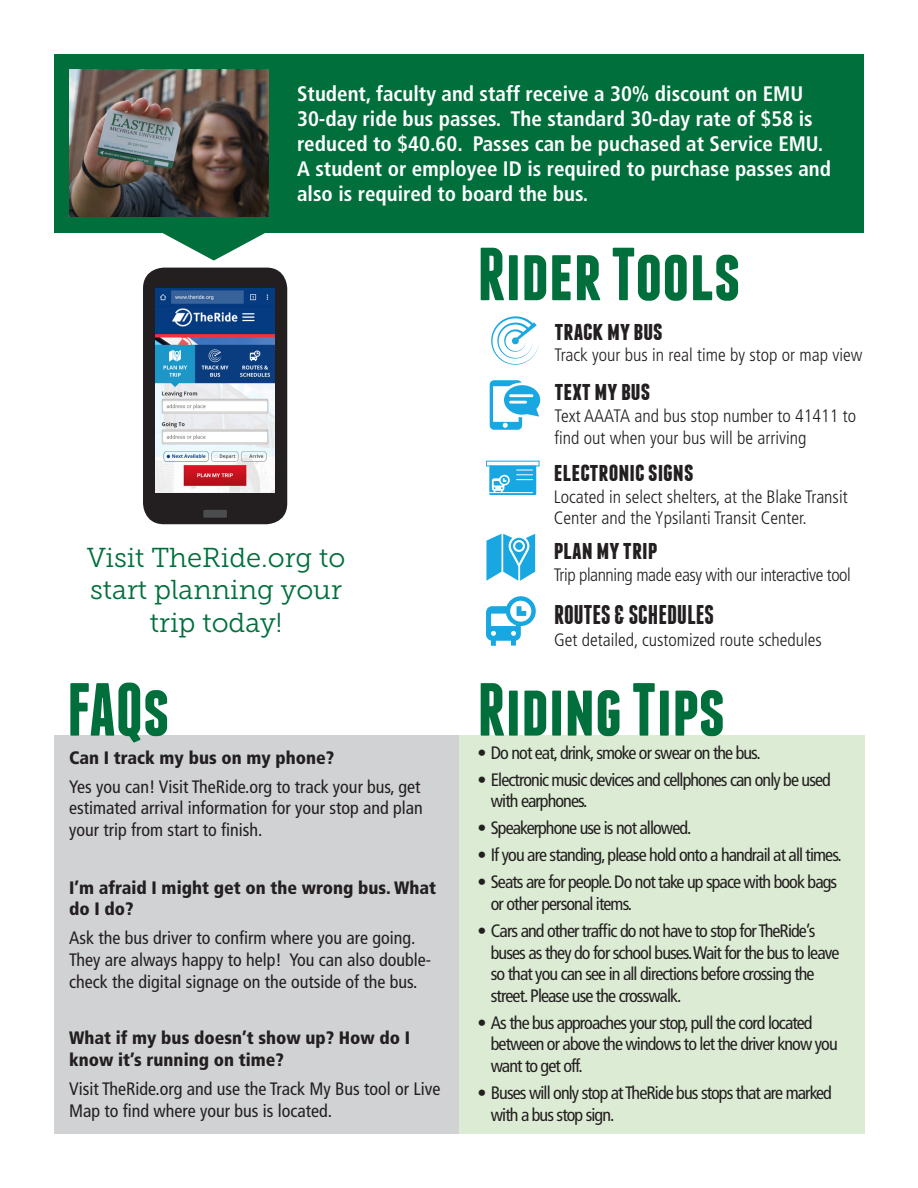
<style>
.page{position:relative;width:918px;height:1188px;background:#fff}
.page>*{position:absolute;margin:0;border:0;box-sizing:border-box;transform-origin:0 0}
.t1{font:700 75px "Franchise";color:#006f3c}
.t2{font:27.3px/32.7px "Museo Slab 300";color:#006f3c;text-align:center}
.t3{font:700 27px "Franchise";color:#231f20}
.t4{font:700 condensed 21px/25.2px "Frutiger LT Std";color:#fff}
.t5{font:condensed 18px/21.6px "Frutiger LT Std";letter-spacing:-.05em;color:#231f20}
.t6{font:condensed 18px/21.6px "Frutiger LT Std";color:#231f20}
.t7{font:300 condensed 18px/21.6px "Frutiger LT Std";color:#231f20}
.t8{font:900 condensed 18px/21.6px "Frutiger LT Std";color:#231f20}
.t9{font:300 condensed 18px "Frutiger LT Std";letter-spacing:-.025em;color:#231f20}
</style>
<div class="page">
<div style="left:54px;top:54px;width:810px;height:178px;background:#006f3c"></div>
<img style="left:70px;top:69px;width:199px;height:148px">
<div style="left:489px;top:466px;width:47px;height:29px;background:#18a7e0"></div>
<hr style="left:489px;top:492px;width:44px;height:1px;background:#fff">
<svg style="left:492px;top:475px;width:18px;height:18px"></svg>
<svg style="left:517px;top:470px;width:16px;height:10px"></svg>
<svg style="left:486px;top:534px;width:49px;height:47px"></svg>
<svg style="left:486px;top:596px;width:50px;height:50px"></svg>
<svg style="left:491px;top:316px;width:48px;height:49px"></svg>
<svg style="left:490px;top:380px;width:50px;height:50px"></svg>
<div style="left:459px;top:736px;width:405px;height:398px;background:#dcebd4"></div>
<div style="left:54px;top:736px;width:405px;height:398px;background:#d1d2d4"></div>
<div style="left:143px;top:268px;width:144px;height:256px;background:#231f20;border-radius:21px"></div>
<div style="left:203px;top:510px;width:24px;height:8px;background:#4b4c4d;border-radius:2px"></div>
<img style="left:155px;top:288px;width:120px;height:204px">
<svg style="left:161px;top:232px;width:106px;height:29px"></svg>
<p class="t4" style="left:297px;top:81px;width:535px">Student, faculty and staff receive a 30% discount on EMU 30-day ride bus passes. The standard 30-day rate of $58 is reduced to $40.60. Passes can be puchased at Service EMU.<br>A student or employee ID is required to purchase passes and also is required to board the bus.</p>
<p class="t1" style="left:477px;top:239px;width:264px">Rider Tools</p>
<p class="t3" style="left:554px;top:318px;width:110px">track my bus</p>
<p class="t7" style="left:554px;top:345px;width:309px">Track your bus in real time by stop or map view</p>
<p class="t2" style="left:87px;top:541px;width:260px">Visit TheRide.org to start planning your trip today!</p>
<p class="t1" style="left:67px;top:674px;width:104px">FAQs</p>
<p class="t8" style="left:69px;top:747px;width:266px">Can I track my bus on my phone?</p>
<p class="t6" style="left:69px;top:776px;width:355px">Yes you can! Visit TheRide.org to track your bus, get estimated arrival information for your stop and plan your trip from start to finish.</p>
<p class="t8" style="left:69px;top:877px;width:368px">I’m afraid I might get on the wrong bus. What do I do?</p>
<p class="t6" style="left:69px;top:927px;width:364px">Ask the bus driver to confirm where you are going.<br>They are always happy to help! You can also double&shy;check the digital signage on the outside of the bus.</p>
<p class="t8" style="left:69px;top:1027px;width:342px">What if my bus doesn’t show up? How do I know it’s running on time?</p>
<p class="t6" style="left:69px;top:1078px;width:373px">Visit TheRide.org and use the Track My Bus tool or Live<br>Map to find where your bus is located.</p>
<p class="t3" style="left:554px;top:378px;width:97px">text my bus</p>
<p class="t7" style="left:554px;top:405px;width:303px">Text AAATA and bus stop number to 41411 to find out when your bus will be arriving</p>
<p class="t3" style="left:554px;top:459px;width:141px">electronic signs</p>
<p class="t7" style="left:554px;top:486px;width:295px">Located in select shelters, at the Blake Transit<br>Center and the Ypsilanti Transit Center.</p>
<p class="t3" style="left:554px;top:537px;width:105px">plan my trip</p>
<p class="t9" style="left:554px;top:564px;width:299px">Trip planning made easy with our interactive tool</p>
<p class="t3" style="left:554px;top:602px;width:161px">ROUTES &amp; SCHEDULES</p>
<p class="t7" style="left:554px;top:629px;width:269px">Get detailed, customized route schedules</p>
<p class="t1" style="left:477px;top:674px;width:249px">Riding Tips</p>
<p class="t5" style="left:477px;top:742px;width:285px">• Do not eat, drink, smoke or swear on the bus.</p>
<p class="t5" style="left:491px;top:769px;width:341px;text-indent:-14px">• Electronic music devices and cellphones can only be used with earphones.</p>
<p class="t5" style="left:477px;top:818px;width:216px">• Speakerphone use is not allowed.</p>
<p class="t5" style="left:477px;top:845px;width:366px">• If you are standing, please hold onto a handrail at all times.</p>
<p class="t5" style="left:491px;top:872px;width:348px;text-indent:-14px">• Seats are for people. Do not take up space with book bags or other personal items.</p>
<p class="t5" style="left:491px;top:920px;width:350px;text-indent:-14px">• Cars and other traffic do not have to stop for TheRide’s buses as they do for school buses.Wait for the bus to leave so that you can see in all directions before crossing the street. Please use the crosswalk.</p>
<p class="t5" style="left:491px;top:1012px;width:348px;text-indent:-14px">• As the bus approaches your stop, pull the cord located between or above the windows to let the driver know you want to get off.</p>
<p class="t5" style="left:491px;top:1082px;width:343px;text-indent:-13px">• Buses will only stop at TheRide bus stops that are marked with a bus stop sign.</p>
</div>
